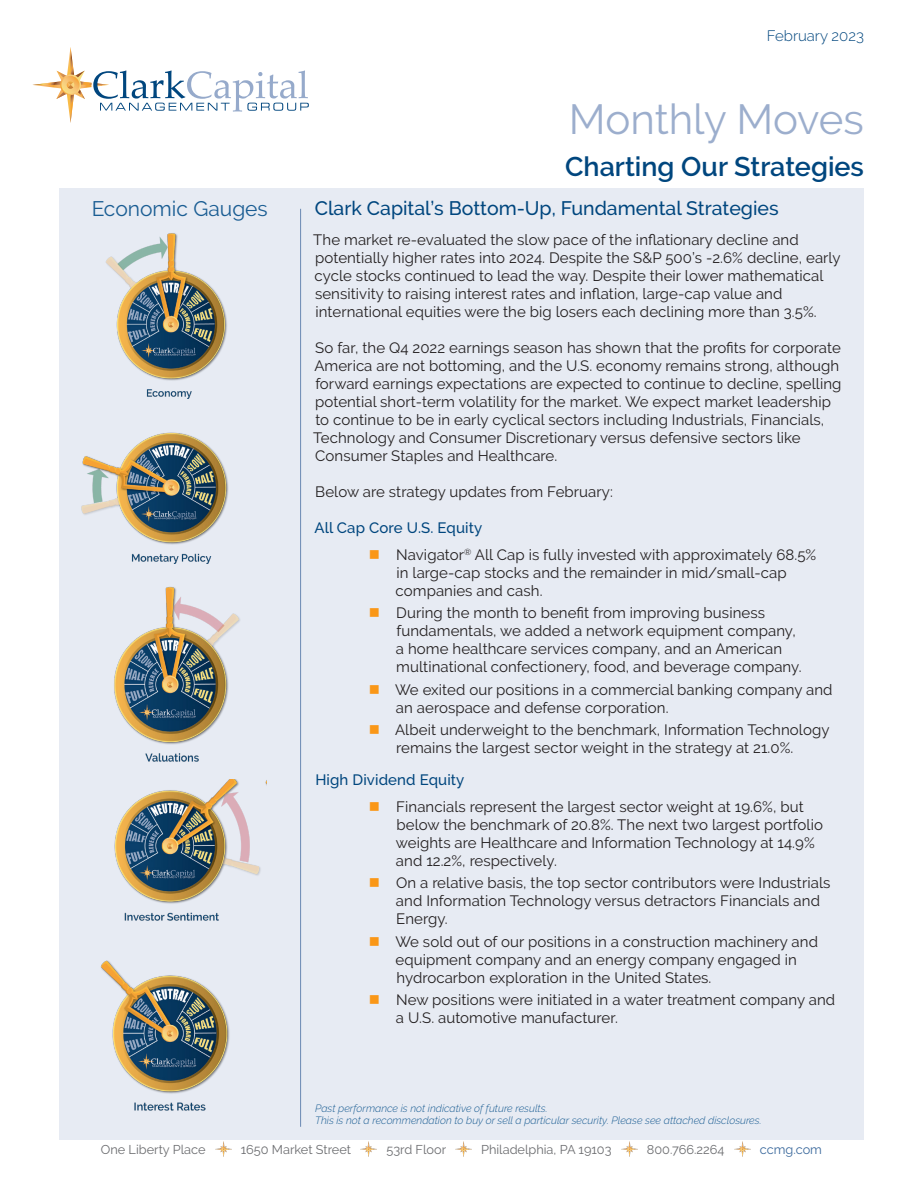
<style>
.page{position:relative;width:918px;height:1188px;background:#fff}
.page>*{position:absolute;margin:0;border:0;box-sizing:border-box;transform-origin:0 0}
.t1{font:42px "Raleway";letter-spacing:-.005em;color:#9caecd}
.t2{font:600 27px "Raleway";color:#00467e}
.t3{font:21px "Raleway";color:#1a5d93}
.New___Subhead{font:500 19.5px "Raleway";color:#00467e}
.New___Body_Text{font:15px/18px "Raleway";letter-spacing:.005em;color:#231f20}
.New___Body_Text-2{font:500 15px "Raleway";letter-spacing:.01em;color:#00467e}
.Product_Names{font:500 15px "Raleway";letter-spacing:.01em;color:#00467e}
.t4{font:300 15px "Raleway";color:#00467e}
.t5{font:12.75px "Raleway";color:#6c6d70}
.t6{font:12.75px "Raleway";color:#3c6a9d}
.t7{font:italic 300 10.5px/12.6px "Raleway";color:#1a5d93}
</style>
<div class="page">
<div style="left:60px;top:188px;width:804px;height:951px;background:#e7ebf3"></div>
<svg style="left:32px;top:47px;width:277px;height:76px"></svg>
<img style="left:215px;top:1141px;width:16px;height:16px">
<img style="left:361px;top:1141px;width:16px;height:16px">
<img style="left:456px;top:1141px;width:15px;height:16px">
<img style="left:621px;top:1141px;width:16px;height:16px">
<img style="left:734px;top:1141px;width:16px;height:16px">
<hr style="left:300px;top:209px;width:1px;height:918px;background:#6b89b4">
<img style="left:106px;top:233px;width:121px;height:165px">
<img style="left:114px;top:586px;width:126px;height:176px">
<img style="left:81px;top:432px;width:148px;height:131px">
<img style="left:114px;top:779px;width:152px;height:142px">
<img style="left:100px;top:960px;width:130px;height:151px">
<p class="t4" style="left:767px;top:27px;width:99px">February 2023</p>
<h1 class="t1" style="left:569px;top:95px;width:297px">Monthly Moves</h1>
<h2 class="t2" style="left:565px;top:151px;width:300px">Charting Our Strategies</h2>
<h3 class="t3" style="left:92px;top:197px;width:178px">Economic Gauges</h3>
<p class="New___Subhead" style="left:315px;top:197px;width:465px">Clark Capital’s Bottom-Up, Fundamental Strategies</p>
<p class="New___Body_Text" style="left:313px;top:230px;width:529px">The market re-evaluated the slow pace of the inflationary decline and potentially higher rates into 2024. Despite the S&amp;P 500’s -2.6% decline, early cycle stocks continued to lead the way. Despite their lower mathematical sensitivity to raising interest rates and inflation, large-cap value and international equities were the big losers each declining more than 3.5%.</p>
<p class="New___Body_Text" style="left:313px;top:338px;width:530px">So far, the Q4 2022 earnings season has shown that the profits for corporate America are not bottoming, and the U.S. economy remains strong, although forward earnings expectations are expected to continue to decline, spelling potential short-term volatility for the market. We expect market leadership to continue to be in early cyclical sectors including Industrials, Financials, Technology and Consumer Discretionary versus defensive sectors like Consumer Staples and Healthcare.</p>
<p class="New___Body_Text" style="left:315px;top:482px;width:299px">Below are strategy updates from February:</p>
<p class="New___Body_Text-2" style="left:314px;top:519px;width:169px">All Cap Core U.S. Equity</p>
<p class="New___Body_Text" style="left:396px;top:545px;width:422px">Navigator<sup>®</sup> All Cap is fully invested with approximately 68.5% in large-cap stocks and the remainder in mid/small-cap companies and cash.</p>
<p class="New___Body_Text" style="left:396px;top:604px;width:407px">During the month to benefit from improving business fundamentals, we added a network equipment company, a home healthcare services company, and an American multinational confectionery, food, and beverage company.</p>
<p class="New___Body_Text" style="left:395px;top:680px;width:439px">We exited our positions in a commercial banking company and an aerospace and defense corporation.</p>
<p class="New___Body_Text" style="left:395px;top:721px;width:436px">Albeit underweight to the benchmark, Information Technology remains the largest sector weight in the strategy at 21.0%.</p>
<p class="Product_Names" style="left:315px;top:771px;width:151px">High Dividend Equity</p>
<p class="New___Body_Text" style="left:396px;top:797px;width:428px">Financials represent the largest sector weight at 19.6%, but below the benchmark of 20.8%. The next two largest portfolio weights are Healthcare and Information Technology at 14.9% and 12.2%, respectively.</p>
<p class="New___Body_Text" style="left:396px;top:874px;width:436px">On a relative basis, the top sector contributors were Industrials and Information Technology versus detractors Financials and<br>Energy.</p>
<p class="New___Body_Text" style="left:395px;top:932px;width:424px">We sold out of our positions in a construction machinery and equipment company and an energy company engaged in hydrocarbon exploration in the United States.</p>
<p class="New___Body_Text" style="left:396px;top:991px;width:441px">New positions were initiated in a water treatment company and a U.S. automotive manufacturer.</p>
<p class="t7" style="left:315px;top:1102px;width:448px">Past performance is not indicative of future results.<br>This is not a recommendation to buy or sell a particular security. Please see attached disclosures.</p>
<p class="t5" style="left:101px;top:1142px;width:106px">One Liberty Place</p>
<p class="t5" style="left:241px;top:1142px;width:112px">1650 Market Street</p>
<p class="t5" style="left:386px;top:1142px;width:61px">53rd Floor</p>
<p class="t5" style="left:481px;top:1142px;width:132px">Philadelphia, PA 19103</p>
<p class="t5" style="left:647px;top:1142px;width:79px">800.766.2264</p>
<p class="t6" style="left:760px;top:1142px;width:64px">ccmg.com</p>
</div>
